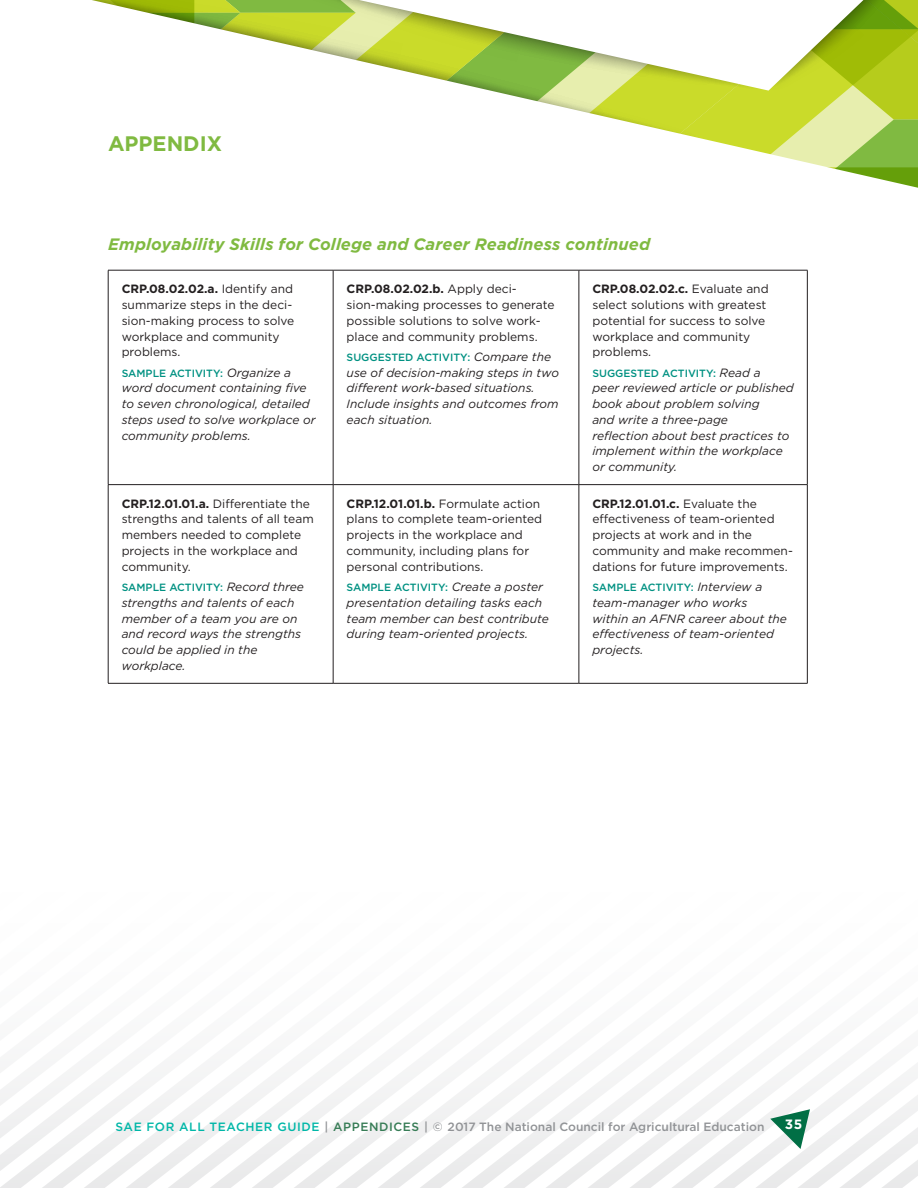
<style>
.page{position:relative;width:918px;height:1188px;background:#fff}
.page>*{position:absolute;margin:0;border:0;box-sizing:border-box;transform-origin:0 0}
.t1{font:700 21px "Gotham";color:#80ba41}
.Teacher_Appendix_Sub{font:italic 700 16.5px "Gotham";letter-spacing:.005em;color:#80ba41}
.t2{font:700 13.5px "Gotham";color:#fff}
.Appendix_Chart_Copy{font:12px/15.8px "Gotham";color:#231f20}
.Appendix_Chart_Copy-2{font:italic 12px/15.8px "Gotham";color:#231f20}
.t3{font:500 12px "Gotham";color:#919396}
.Appendix_Chart_Copy-3{font:500 10.5px "Gotham";color:#009182}
.s1{font-weight:700}
.s2{font-weight:400;font-style:italic;font-size:12px;color:#231f20}
.s3{color:#00b7a8}
.s4{color:#367c55}
</style>
<div class="page">
<svg style="left:654px;top:1072px;width:110px;height:116px"></svg>
<svg style="left:764px;top:1080px;width:6px;height:108px"></svg>
<svg style="left:612px;top:1072px;width:42px;height:116px"></svg>
<svg style="left:402px;top:1072px;width:210px;height:116px"></svg>
<svg style="left:0;top:1072px;width:402px;height:116px"></svg>
<svg style="left:92px;top:0;width:826px;height:455px"></svg>
<svg style="left:770px;top:1072px;width:148px;height:116px"></svg>
<hr style="left:108px;top:270px;width:225px;height:1px;background:#231f20">
<hr style="left:108px;top:270px;width:1px;height:214px;background:#231f20">
<hr style="left:333px;top:270px;width:246px;height:1px;background:#231f20">
<hr style="left:333px;top:270px;width:1px;height:214px;background:#231f20">
<hr style="left:579px;top:270px;width:229px;height:1px;background:#231f20">
<hr style="left:579px;top:270px;width:1px;height:214px;background:#231f20">
<hr style="left:807px;top:270px;width:1px;height:214px;background:#231f20">
<hr style="left:108px;top:484px;width:225px;height:1px;background:#231f20">
<hr style="left:108px;top:485px;width:1px;height:198px;background:#231f20">
<hr style="left:333px;top:484px;width:246px;height:1px;background:#231f20">
<hr style="left:333px;top:485px;width:1px;height:198px;background:#231f20">
<hr style="left:579px;top:484px;width:229px;height:1px;background:#231f20">
<hr style="left:579px;top:485px;width:1px;height:198px;background:#231f20">
<hr style="left:807px;top:485px;width:1px;height:198px;background:#231f20">
<hr style="left:108px;top:683px;width:225px;height:1px;background:#231f20">
<hr style="left:333px;top:683px;width:246px;height:1px;background:#231f20">
<hr style="left:579px;top:683px;width:229px;height:1px;background:#231f20">
<h1 class="t1" style="left:108px;top:129px;width:116px">APPENDIX</h1>
<p class="Teacher_Appendix_Sub" style="left:108px;top:233px;width:544px">Employability Skills for College and Career Readiness continued</p>
<p class="Appendix_Chart_Copy" style="left:122px;top:281px;width:174px"><span class="s1">CRP.08.02.02.a.</span> Identify and summarize steps in the deci&shy;sion-making process to solve workplace and community problems.</p>
<p class="Appendix_Chart_Copy-3" style="left:122px;top:366px;width:171px">SAMPLE ACTIVITY: <span class="s2">Organize a</span></p>
<p class="Appendix_Chart_Copy-2" style="left:122px;top:380px;width:195px">word document containing five to seven chronological, detailed steps used to solve workplace or community problems.</p>
<p class="Appendix_Chart_Copy" style="left:122px;top:495px;width:194px"><span class="s1">CRP.12.01.01.a.</span> Differentiate the strengths and talents of all team members needed to complete projects in the workplace and community.</p>
<p class="Appendix_Chart_Copy-3" style="left:122px;top:580px;width:184px">SAMPLE ACTIVITY: <span class="s2">Record three</span></p>
<p class="Appendix_Chart_Copy-2" style="left:122px;top:594px;width:181px">strengths and talents of each member of a team you are on and record ways the strengths could be applied in the workplace.</p>
<p class="Appendix_Chart_Copy" style="left:347px;top:281px;width:209px"><span class="s1">CRP.08.02.02.b.</span> Apply deci&shy;sion-making processes to generate possible solutions to solve work&shy;place and community problems.</p>
<p class="Appendix_Chart_Copy-3" style="left:347px;top:350px;width:206px">SUGGESTED ACTIVITY: <span class="s2">Compare the</span></p>
<p class="Appendix_Chart_Copy-2" style="left:347px;top:364px;width:214px">use of decision-making steps in two different work-based situations.<br>Include insights and outcomes from each situation.</p>
<p class="Appendix_Chart_Copy" style="left:347px;top:495px;width:197px"><span class="s1">CRP.12.01.01.b.</span> Formulate action plans to complete team-oriented projects in the workplace and community, including plans for personal contributions.</p>
<p class="Appendix_Chart_Copy-3" style="left:347px;top:580px;width:198px">SAMPLE ACTIVITY: <span class="s2">Create a poster</span></p>
<p class="Appendix_Chart_Copy-2" style="left:347px;top:594px;width:204px">presentation detailing tasks each team member can best contribute during team-oriented projects.</p>
<p class="Appendix_Chart_Copy" style="left:592px;top:281px;width:178px"><span class="s1">CRP.08.02.02.c.</span> Evaluate and select solutions with greatest potential for success to solve workplace and community problems.</p>
<p class="Appendix_Chart_Copy-3" style="left:592px;top:366px;width:170px">SUGGESTED ACTIVITY: <span class="s2">Read a</span></p>
<p class="Appendix_Chart_Copy-2" style="left:592px;top:380px;width:203px">peer reviewed article or published book about problem solving<br>and write a three-page<br>reflection about best practices to implement within the workplace or community.</p>
<p class="Appendix_Chart_Copy" style="left:592px;top:495px;width:202px"><span class="s1">CRP.12.01.01.c.</span> Evaluate the effectiveness of team-oriented projects at work and in the community and make recommen&shy;dations for future improvements.</p>
<p class="Appendix_Chart_Copy-3" style="left:592px;top:580px;width:171px">SAMPLE ACTIVITY: <span class="s2">Interview a</span></p>
<p class="Appendix_Chart_Copy-2" style="left:592px;top:594px;width:196px">team-manager who works<br>within an AFNR career about the effectiveness of team-oriented projects.</p>
<p class="t3" style="left:116px;top:1119px;width:650px"><span class="s3">SAE FOR ALL TEACHER GUIDE</span> | <span class="s4">APPENDICES</span> | © 2017 The National Council for Agricultural Education</p>
<p class="t2" style="left:785px;top:1116px;width:19px">35</p>
</div>
